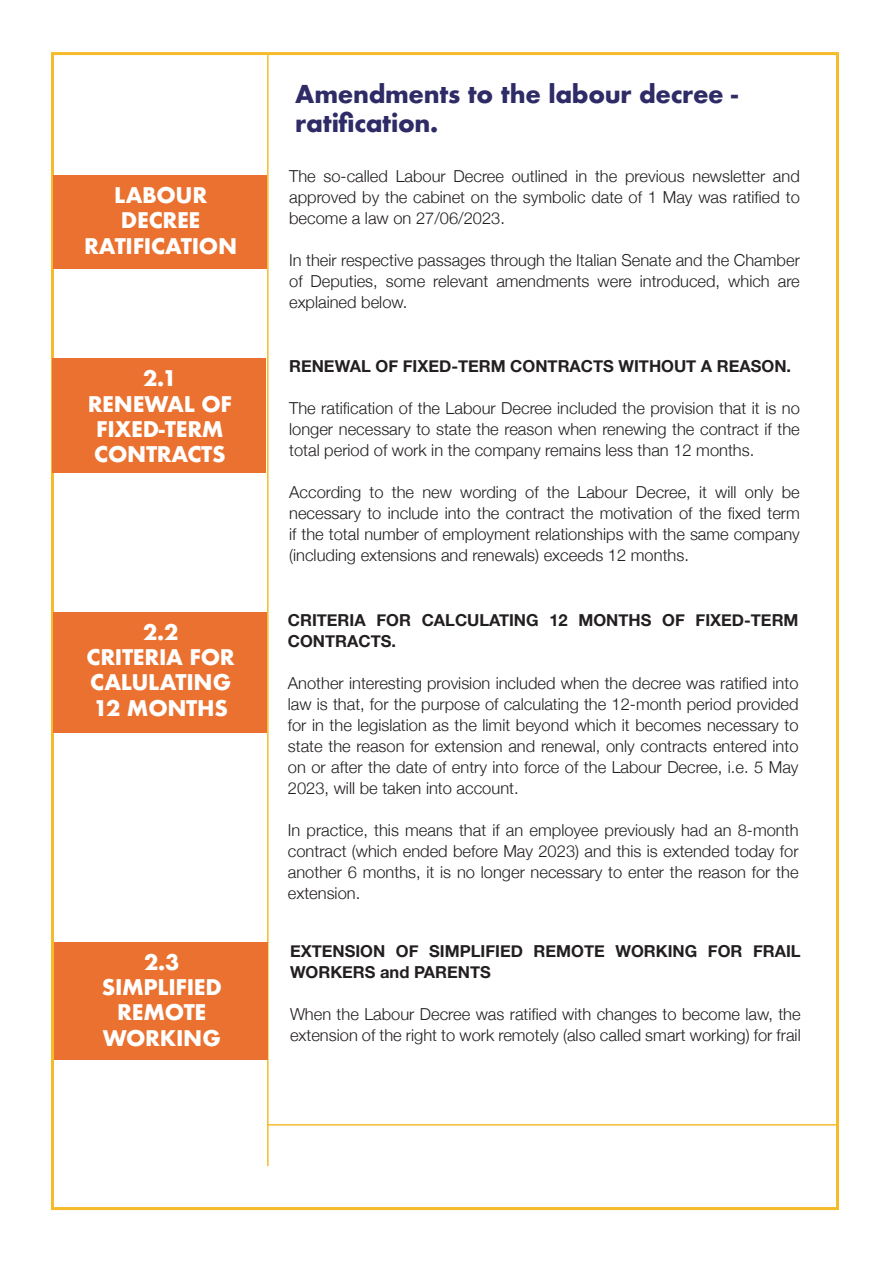
<style>
.page{position:relative;width:893px;height:1263px;background:#fff}
.page>*{position:absolute;margin:0;border:0;box-sizing:border-box;transform-origin:0 0}
.t1{font:700 24px/28.8px "Futura";letter-spacing:-.015em;color:#2e2b66}
.t2{font:700 21px/25.2px "Futura";letter-spacing:-.015em;color:#fff;text-align:center}
.t3{font:300 16.5px/21px "Helvetica Neue";color:#231f20;text-align:justify}
.t4{font:700 16.5px/21px "Helvetica Neue";color:#231f20}
</style>
<div class="page">
<hr style="left:267px;top:55px;width:2px;height:1111px;background:#f5bb2b">
<div style="left:53px;top:175px;width:213px;height:94px;background:#ea712f"></div>
<hr style="left:268px;top:1124px;width:569px;height:1px;background:#f5bb2b">
<div style="left:52px;top:358px;width:214px;height:115px;background:#ea712f"></div>
<div style="left:53px;top:612px;width:213px;height:120px;background:#ea712f"></div>
<div style="left:54px;top:942px;width:213px;height:118px;background:#ea712f"></div>
<p class="t2" style="left:84px;top:183px;width:154px">LABOUR<br>DECREE<br>RATIFICATION</p>
<p class="t2" style="left:88px;top:366px;width:146px">2.1<br>RENEWAL OF<br>FIXED-TERM<br>CONTRACTS</p>
<h1 class="t1" style="left:295px;top:79px;width:444px">Amendments to the labour decree - ratification.</h1>
<p class="t3" style="left:289px;top:164px;width:512px">The so-called Labour Decree outlined in the previous newsletter and approved by the cabinet on the symbolic date of 1 May was ratified to become a law on 27/06/2023.</p>
<p class="t3" style="left:289px;top:248px;width:512px">In their respective passages through the Italian Senate and the Chamber of Deputies, some relevant amendments were introduced, which are explained below.</p>
<p class="t4" style="left:289px;top:356px;width:503px">RENEWAL OF FIXED-TERM CONTRACTS WITHOUT A REASON.</p>
<p class="t3" style="left:289px;top:397px;width:512px">The ratification of the Labour Decree included the provision that it is no longer necessary to state the reason when renewing the contract if the total period of work in the company remains less than 12 months.</p>
<p class="t3" style="left:289px;top:481px;width:512px">According to the new wording of the Labour Decree, it will only be necessary to include into the contract the motivation of the fixed term if the total number of employment relationships with the same company (including extensions and renewals) exceeds 12 months.</p>
<p class="t2" style="left:87px;top:619px;width:150px">2.2<br>CRITERIA FOR<br>CALULATING<br>12 MONTHS</p>
<p class="t4" style="left:288px;top:610px;width:512px">CRITERIA FOR CALCULATING 12 MONTHS OF FIXED-TERM<br>CONTRACTS.</p>
<p class="t3" style="left:288px;top:671px;width:512px">Another interesting provision included when the decree was ratified into law is that, for the purpose of calculating the 12-month period provided for in the legislation as the limit beyond which it becomes necessary to state the reason for extension and renewal, only contracts entered into on or after the date of entry into force of the Labour Decree, i.e. 5 May 2023, will be taken into account.</p>
<p class="t3" style="left:288px;top:818px;width:512px">In practice, this means that if an employee previously had an 8-month contract (which ended before May 2023) and this is extended today for another 6 months, it is no longer necessary to enter the reason for the extension.</p>
<p class="t2" style="left:102px;top:949px;width:122px">2.3<br>SIMPLIFIED<br>REMOTE<br>WORKING</p>
<p class="t4" style="left:290px;top:941px;width:512px">EXTENSION OF SIMPLIFIED REMOTE WORKING FOR FRAIL<br>WORKERS and PARENTS</p>
<p class="t3" style="left:290px;top:1002px;width:512px">When the Labour Decree was ratified with changes to become law, the extension of the right to work remotely (also called smart working) for frail</p>
</div>
